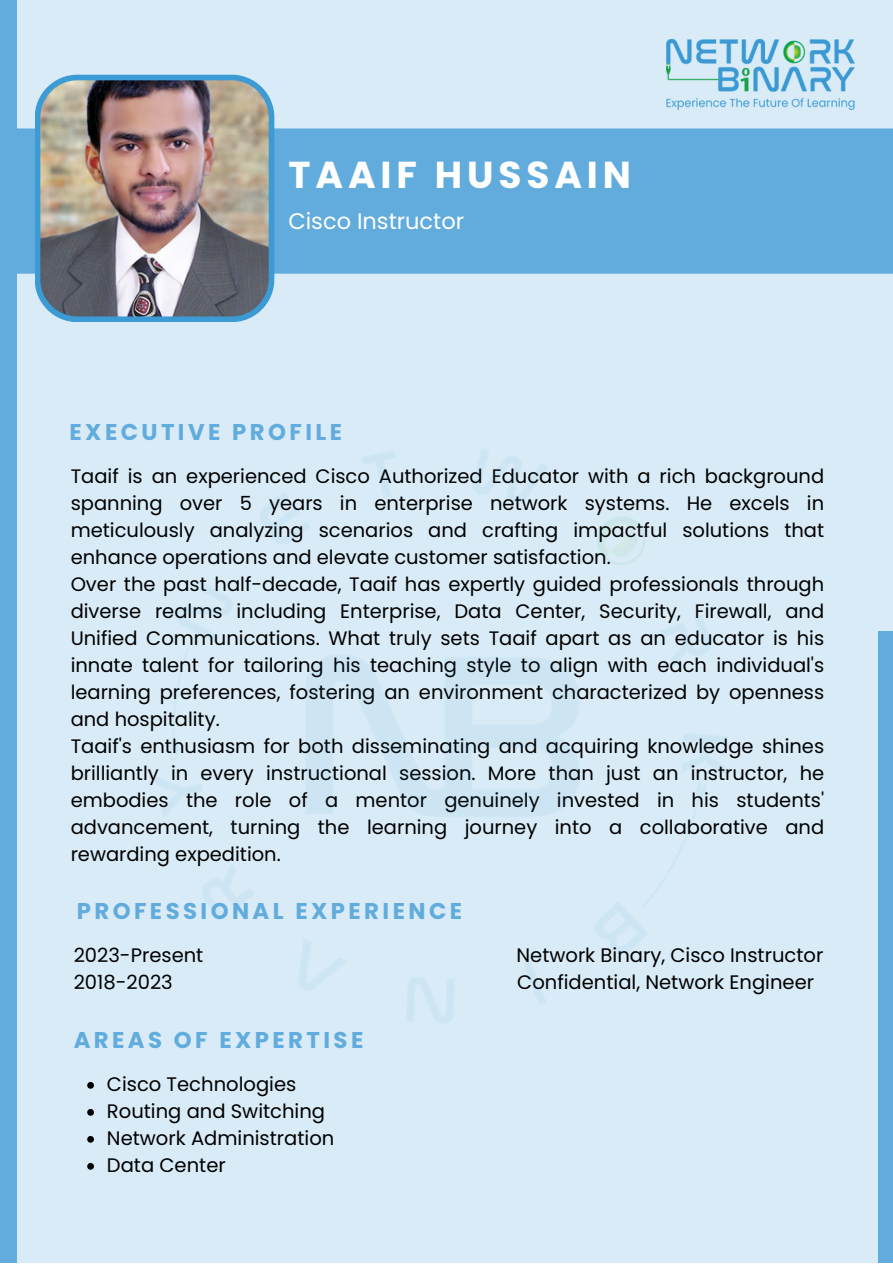
<style>
.page{position:relative;width:893px;height:1264px;background:#fff}
.page>*{position:absolute;margin:0;border:0;box-sizing:border-box;transform-origin:0 0}
.t1{font:700 37.5px "Poppins";letter-spacing:.13em;color:#fff}
.t2{font:700 22.8px "Poppins";letter-spacing:.15em;color:#62acdd}
.t3{font:22.5px "Poppins";color:#fff}
.t4{font:19.5px/27px "Poppins";color:#000;text-align:justify}
</style>
<div class="page">
<div style="left:0;top:0;width:892px;height:1262px;background:#d8ebf6"></div>
<div style="left:17px;top:128px;width:875px;height:146px;background:#62acdd"></div>
<img style="left:666px;top:40px;width:188px;height:69px">
<div style="left:0;top:0;width:17px;height:1262px;background:#62acdd"></div>
<div style="left:877px;top:631px;width:15px;height:631px;background:#62acdd"></div>
<img style="left:35px;top:75px;width:239px;height:247px">
<svg style="left:87px;top:1082px;width:7px;height:6px"></svg>
<svg style="left:87px;top:1109px;width:7px;height:6px"></svg>
<svg style="left:87px;top:1136px;width:7px;height:6px"></svg>
<svg style="left:87px;top:1163px;width:7px;height:6px"></svg>
<p class="t1" style="left:288px;top:149px;width:344px">TAAIF HUSSAIN</p>
<p class="t3" style="left:288px;top:205px;width:177px">Cisco Instructor</p>
<p class="t2" style="left:70px;top:416px;width:274px">EXECUTIVE PROFILE</p>
<p class="t4" style="left:71px;top:463px;width:755px">Taaif is an experienced Cisco Authorized Educator with a rich background spanning over 5 years in enterprise network systems. He excels in meticulously analyzing scenarios and crafting impactful solutions that enhance operations and elevate customer satisfaction.</p>
<p class="t4" style="left:71px;top:571px;width:755px">Over the past half-decade, Taaif has expertly guided professionals through diverse realms including Enterprise, Data Center, Security, Firewall, and Unified Communications. What truly sets Taaif apart as an educator is his innate talent for tailoring his teaching style to align with each individual's learning preferences, fostering an environment characterized by openness and hospitality.</p>
<p class="t4" style="left:71px;top:732px;width:755px">Taaif's enthusiasm for both disseminating and acquiring knowledge shines brilliantly in every instructional session. More than just an instructor, he embodies the role of a mentor genuinely invested in his students' advancement, turning the learning journey into a collaborative and rewarding expedition.</p>
<p class="t2" style="left:77px;top:895px;width:387px">PROFESSIONAL EXPERIENCE</p>
<p class="t4" style="left:74px;top:941px;width:131px">2023-Present</p>
<p class="t4" style="left:516px;top:941px;width:308px">Network Binary, Cisco Instructor</p>
<p class="t4" style="left:74px;top:968px;width:101px">2018-2023</p>
<p class="t4" style="left:517px;top:968px;width:298px">Confidential, Network Engineer</p>
<p class="t2" style="left:74px;top:1024px;width:291px">AREAS OF EXPERTISE</p>
<p class="t4" style="left:107px;top:1070px;width:191px">Cisco Technologies</p>
<p class="t4" style="left:107px;top:1097px;width:220px">Routing and Switching</p>
<p class="t4" style="left:107px;top:1124px;width:229px">Network Administration</p>
<p class="t4" style="left:107px;top:1151px;width:120px">Data Center</p>
</div>
